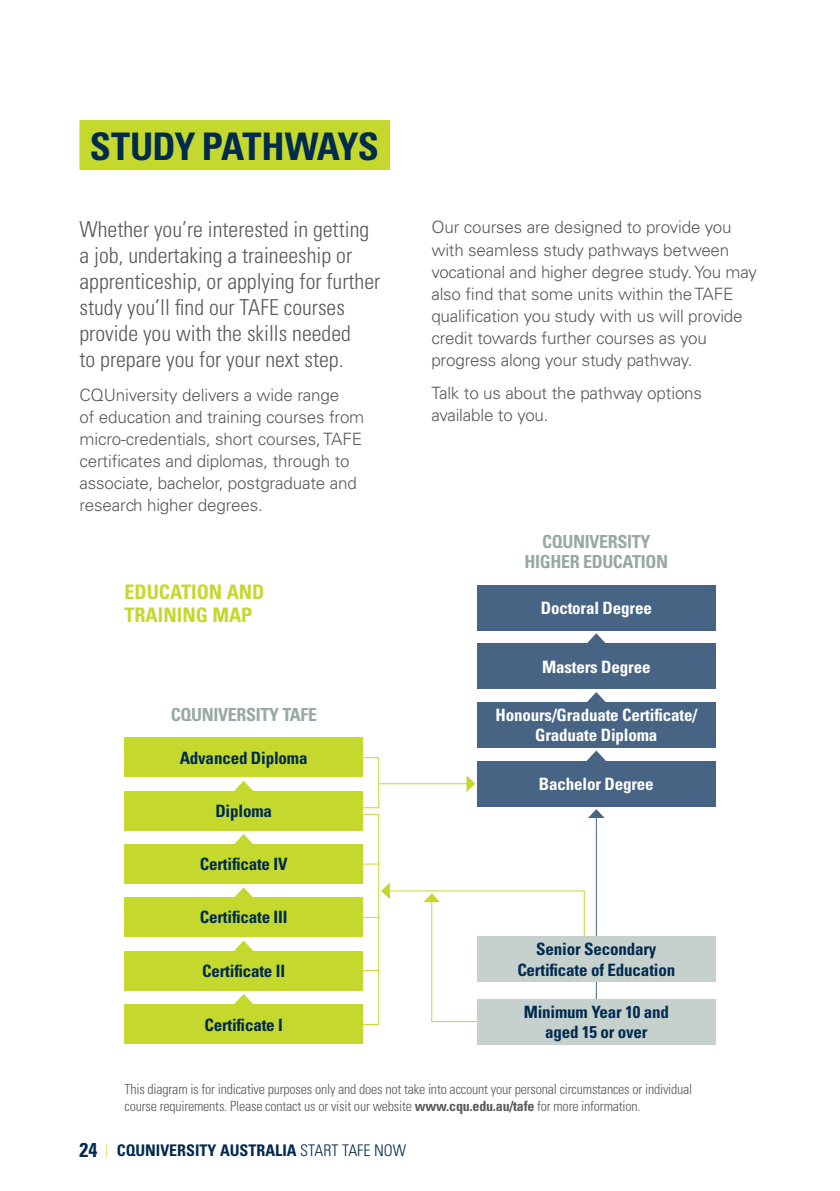
<style>
.page{position:relative;width:840px;height:1191px;background:#fff}
.page>*{position:absolute;margin:0;border:0;box-sizing:border-box;transform-origin:0 0}
.t1{font:700 condensed 38px "Univers LT Std";letter-spacing:-.02em;color:#002a4e}
.t2{font:300 condensed 22px/26px "Univers LT Std";color:#58595b}
.t3{font:700 condensed 20px/23px "Univers LT Std";color:#c4d82e}
.t4{font:700 condensed 18px/20px "Univers LT Std";letter-spacing:-.02em;color:#98a9a5;text-align:center}
.t5{font:300 17px/22px "Univers LT Std";letter-spacing:-.01em;color:#58595b}
.t6{font:700 condensed 17px/20.4px "Univers LT Std";letter-spacing:-.01em;color:#002a4e;text-align:center}
.t7{font:700 condensed 17px/20.4px "Univers LT Std";letter-spacing:-.01em;color:#fff;text-align:center}
.t8{font:700 condensed 16px "Univers LT Std";color:#002a4e}
.t9{font:300 condensed 14px/16.8px "Univers LT Std";letter-spacing:-.015em;color:#58595b}
.s1{font-weight:700}
.s2{font-size:20px}
.s3{font-weight:100;font-stretch:ultra-condensed;font-size:18px;color:#c4d82e}
.s4{font-weight:300}
</style>
<div class="page">
<div style="left:79px;top:120px;width:311px;height:50px;background:#c4d82e"></div>
<div style="left:477px;top:936px;width:238px;height:46px;background:#c6d1ce"></div>
<div style="left:477px;top:999px;width:238px;height:45px;background:#c6d1ce"></div>
<svg style="left:234px;top:780px;width:19px;height:11px"></svg>
<svg style="left:234px;top:834px;width:19px;height:10px"></svg>
<svg style="left:234px;top:887px;width:19px;height:10px"></svg>
<svg style="left:235px;top:940px;width:18px;height:10px"></svg>
<svg style="left:234px;top:994px;width:19px;height:10px"></svg>
<div style="left:124px;top:844px;width:238px;height:40px;background:#c4d82e"></div>
<div style="left:124px;top:791px;width:238px;height:39px;background:#c4d82e"></div>
<div style="left:124px;top:737px;width:238px;height:40px;background:#c4d82e"></div>
<div style="left:124px;top:1004px;width:238px;height:40px;background:#c4d82e"></div>
<div style="left:124px;top:897px;width:238px;height:40px;background:#c4d82e"></div>
<div style="left:124px;top:950px;width:238px;height:40px;background:#c4d82e"></div>
<div style="left:477px;top:585px;width:238px;height:45px;background:#486485"></div>
<svg style="left:586px;top:633px;width:19px;height:11px"></svg>
<div style="left:477px;top:644px;width:238px;height:45px;background:#486485"></div>
<svg style="left:346px;top:750px;width:259px;height:275px"></svg>
<div style="left:477px;top:761px;width:238px;height:45px;background:#486485"></div>
<svg style="left:587px;top:692px;width:18px;height:10px"></svg>
<div style="left:477px;top:702px;width:238px;height:45px;background:#486485"></div>
<h1 class="t1" style="left:90px;top:123px;width:290px">STUDY PATHWAYS</h1>
<p class="t2" style="left:79px;top:216px;width:302px">Whether you’re interested in getting a job, undertaking a traineeship or apprenticeship, or applying for further study you’ll find our TAFE courses provide you with the skills needed<br>to prepare you for your next step.</p>
<p class="t5" style="left:79px;top:383px;width:286px">CQUniversity delivers a wide range<br>of education and training courses from micro‑credentials, short courses, TAFE certificates and diplomas, through to associate, bachelor, postgraduate and research higher degrees.</p>
<p class="t3" style="left:124px;top:581px;width:141px">EDUCATION AND<br>TRAINING MAP</p>
<p class="t4" style="left:171px;top:704px;width:148px">CQUNIVERSITY TAFE</p>
<p class="t6" style="left:180px;top:747px;width:129px">Advanced Diploma</p>
<p class="t6" style="left:215px;top:800px;width:58px">Diploma</p>
<p class="t6" style="left:200px;top:854px;width:89px">Certificate IV</p>
<p class="t6" style="left:200px;top:907px;width:89px">Certificate III</p>
<p class="t6" style="left:202px;top:960px;width:84px">Certificate II</p>
<p class="t6" style="left:204px;top:1014px;width:80px">Certificate I</p>
<p class="t5" style="left:431px;top:216px;width:327px">Our courses are designed to provide you with seamless study pathways between vocational and higher degree study. You may also find that some units within the TAFE qualification you study with us will provide credit towards further courses as you progress along your study pathway.</p>
<p class="t5" style="left:431px;top:382px;width:272px">Talk to us about the pathway options available to you.</p>
<p class="t4" style="left:524px;top:531px;width:145px">CQUNIVERSITY<br>HIGHER EDUCATION</p>
<p class="t7" style="left:540px;top:597px;width:112px">Doctoral Degree</p>
<p class="t7" style="left:542px;top:656px;width:110px">Masters Degree</p>
<p class="t7" style="left:495px;top:704px;width:203px">Honours/Graduate Certificate/<br>Graduate Diploma</p>
<p class="t7" style="left:538px;top:773px;width:116px">Bachelor Degree</p>
<p class="t6" style="left:517px;top:938px;width:159px">Senior Secondary<br>Certificate of Education</p>
<p class="t6" style="left:523px;top:1001px;width:147px">Minimum Year 10 and aged 15 or over</p>
<p class="t9" style="left:124px;top:1080px;width:569px">This diagram is for indicative purposes only and does not take into account your personal circumstances or individual course requirements. Please contact us or visit our website <span class="s1">www.cqu.edu.au/tafe</span> for more information.</p>
<p class="t8" style="left:79px;top:1140px;width:328px"><span class="s2">24</span> <span class="s3">|</span> CQUNIVERSITY AUSTRALIA <span class="s4">START TAFE NOW</span></p>
</div>
